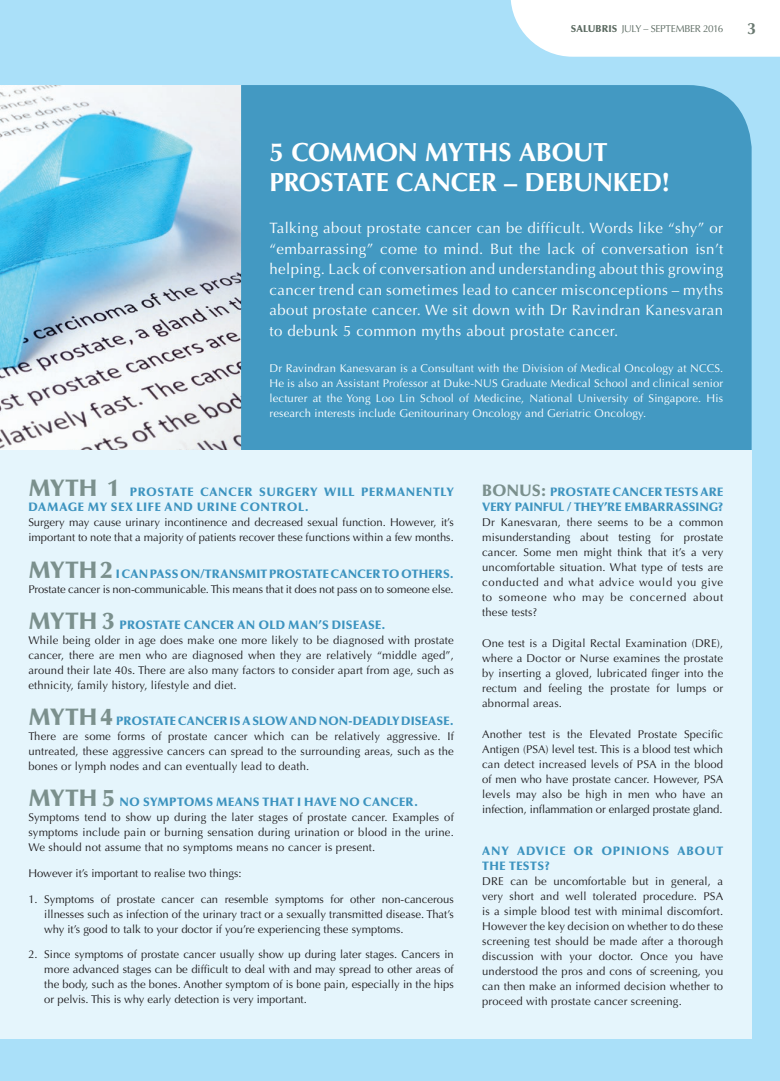
<style>
.page{position:relative;width:780px;height:1081px;background:#aae0f9}
.page>*{position:absolute;margin:0;border:0;box-sizing:border-box;transform-origin:0 0}
.t1{font:700 26.25px/30px "Optima LT Std";letter-spacing:-.015em;color:#fff}
.t2{font:700 16.25px "Optima LT Std";color:#697870}
.t3{font:15px/20.6px "Optima LT Std";letter-spacing:.03em;color:#fff;text-align:justify}
.t4{font:900 12.25px "Optima LT Std";letter-spacing:.015em;color:#4399c2}
.t5{font:900 12.25px/15px "Optima LT Std";letter-spacing:.05em;color:#4399c2}
.t6{font:900 12.25px/15px "Optima LT Std";letter-spacing:-.005em;color:#4399c2}
.t7{font:900 12.25px/15px "Optima LT Std";letter-spacing:.055em;color:#4399c2}
.t8{font:11.25px/15px "Optima LT Std";color:#231f20;text-align:justify}
.t9{font:11.25px/15px "Optima LT Std";letter-spacing:.015em;color:#fff;text-align:justify}
.t10{font:10px "Optima LT Std";letter-spacing:-.04em;color:#5b6a61}
.s1{font-weight:900}
.s2{font-size:23.75px;color:#89968f}
.s3{font-size:16.5px;color:#89968f}
</style>
<div class="page">
<img style="left:0;top:85px;width:241px;height:365px">
<div style="left:241px;top:85px;width:510px;height:365px;background:#4399c2"></div>
<div style="left:0;top:450px;width:751px;height:588px;background:#e5f5fc"></div>
<svg style="left:510px;top:0;width:270px;height:57px;background:#f9fcfe"></svg>
<p class="t10" style="left:571px;top:23px;width:154px"><span class="s1">SALUBRIS</span> JULY – SEPTEMBER 2016</p>
<p class="t2" style="left:747px;top:19px;width:11px">3</p>
<p class="t1" style="left:269px;top:137px;width:402px">5 COMMON MYTHS ABOUT<br>PROSTATE CANCER – DEBUNKED!</p>
<p class="t3" style="left:269px;top:218px;width:455px">Talking about prostate cancer can be difficult. Words like “shy” or “embarrassing” come to mind. But the lack of conversation isn’t helping. Lack of conversation and understanding about this growing cancer trend can sometimes lead to cancer misconceptions – myths about prostate cancer. We sit down with Dr Ravindran Kanesvaran to debunk 5 common myths about prostate cancer.</p>
<p class="t9" style="left:269px;top:361px;width:455px">Dr Ravindran Kanesvaran is a Consultant with the Division of Medical Oncology at NCCS.<br>He is also an Assistant Professor at Duke-NUS Graduate Medical School and clinical senior lecturer at the Yong Loo Lin School of Medicine, National University of Singapore. His research interests include Genitourinary Oncology and Geriatric Oncology.</p>
<p class="t5" style="left:28px;top:485px;width:427px"><span class="s2">MYTH 1</span> PROSTATE CANCER SURGERY WILL PERMANENTLY<br>DAMAGE MY SEX LIFE AND URINE CONTROL.</p>
<p class="t8" style="left:28px;top:515px;width:427px">Surgery may cause urinary incontinence and decreased sexual function. However, it’s important to note that a majority of patients recover these functions within a few months.</p>
<p class="t4" style="left:28px;top:566px;width:427px"><span class="s2">MYTH 2</span> I CAN PASS ON/TRANSMIT PROSTATE CANCER TO OTHERS.</p>
<p class="t8" style="left:28px;top:581px;width:427px">Prostate cancer is non-communicable. This means that it does not pass on to someone else.</p>
<p class="t4" style="left:28px;top:617px;width:359px"><span class="s2">MYTH 3</span> PROSTATE CANCER AN OLD MAN’S DISEASE.</p>
<p class="t8" style="left:28px;top:633px;width:427px">While being older in age does make one more likely to be diagnosed with prostate cancer, there are men who are diagnosed when they are relatively “middle aged”, around their late 40s. There are also many factors to consider apart from age, such as ethnicity, family history, lifestyle and diet.</p>
<p class="t4" style="left:28px;top:714px;width:427px"><span class="s2">MYTH 4</span> PROSTATE CANCER IS A SLOW AND NON-DEADLY DISEASE.</p>
<p class="t8" style="left:28px;top:729px;width:427px">There are some forms of prostate cancer which can be relatively aggressive. If untreated, these aggressive cancers can spread to the surrounding areas, such as the bones or lymph nodes and can eventually lead to death.</p>
<p class="t4" style="left:28px;top:795px;width:391px"><span class="s2">MYTH 5</span> NO SYMPTOMS MEANS THAT I HAVE NO CANCER.</p>
<p class="t8" style="left:28px;top:810px;width:427px">Symptoms tend to show up during the later stages of prostate cancer. Examples of symptoms include pain or burning sensation during urination or blood in the urine.<br>We should not assume that no symptoms means no cancer is present.</p>
<p class="t8" style="left:28px;top:866px;width:215px">However it’s important to realise two things:</p>
<p class="t8" style="left:44px;top:891px;width:411px;text-indent:-16px">1. Symptoms of prostate cancer can resemble symptoms for other non-cancerous illnesses such as infection of the urinary tract or a sexually transmitted disease. That’s why it’s good to talk to your doctor if you’re experiencing these symptoms.</p>
<p class="t8" style="left:44px;top:947px;width:411px;text-indent:-16px">2. Since symptoms of prostate cancer usually show up during later stages. Cancers in more advanced stages can be difficult to deal with and may spread to other areas of the body, such as the bones. Another symptom of is bone pain, especially in the hips or pelvis. This is why early detection is very important.</p>
<p class="t6" style="left:482px;top:485px;width:242px"><span class="s3">BONUS:</span> PROSTATE CANCER TESTS ARE<br>VERY PAINFUL / THEY’RE EMBARRASSING?</p>
<p class="t8" style="left:482px;top:515px;width:242px">Dr Kanesvaran, there seems to be a common misunderstanding about testing for prostate cancer. Some men might think that it’s a very uncomfortable situation. What type of tests are conducted and what advice would you give to someone who may be concerned about these tests?</p>
<p class="t8" style="left:482px;top:636px;width:242px">One test is a Digital Rectal Examination (DRE), where a Doctor or Nurse examines the prostate by inserting a gloved, lubricated finger into the rectum and feeling the prostate for lumps or abnormal areas.</p>
<p class="t8" style="left:482px;top:727px;width:242px">Another test is the Elevated Prostate Specific Antigen (PSA) level test. This is a blood test which can detect increased levels of PSA in the blood of men who have prostate cancer. However, PSA levels may also be high in men who have an infection, inflammation or enlarged prostate gland.</p>
<p class="t7" style="left:482px;top:843px;width:242px">ANY ADVICE OR OPINIONS ABOUT<br>THE TESTS?</p>
<p class="t8" style="left:482px;top:873px;width:242px">DRE can be uncomfortable but in general, a very short and well tolerated procedure. PSA is a simple blood test with minimal discomfort.<br>However the key decision on whether to do these screening test should be made after a thorough discussion with your doctor. Once you have understood the pros and cons of screening, you can then make an informed decision whether to proceed with prostate cancer screening.</p>
</div>
